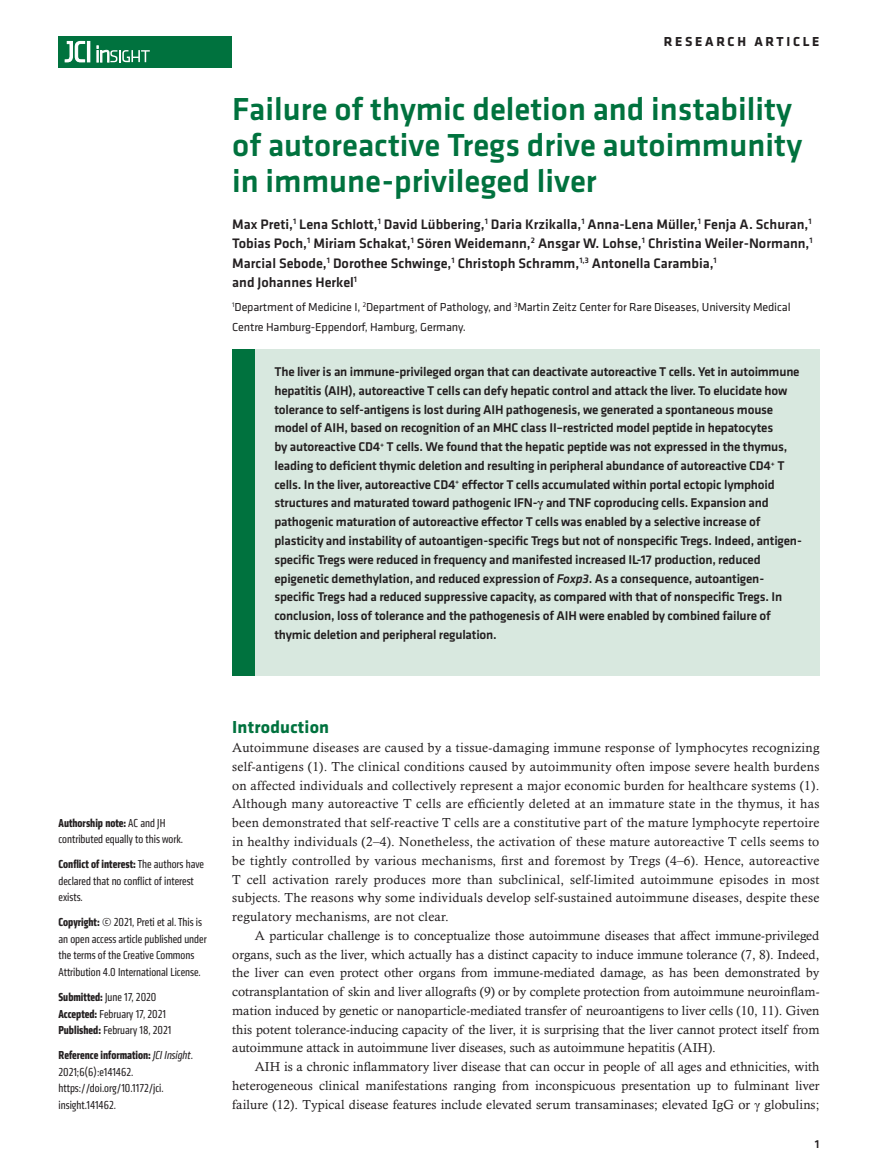
<style>
.page{position:relative;width:878px;height:1175px;background:#fff}
.page>*{position:absolute;margin:0;border:0;box-sizing:border-box;transform-origin:0 0}
.t1{font:500 33px/36px "Klavika Basic";color:#00723e}
.t2{font:700 18px "Klavika";letter-spacing:.01em;color:#00723e}
.t3{font:500 14.25px/19.5px "Klavika Basic";color:#231f20}
.t4{font:700 13.5px "Klavika Basic";letter-spacing:.2em;color:#231f20}
.t5{font:13.2px/18.8px "Calisto MT Std";letter-spacing:.005em;color:#231f20;text-align:justify}
.t6{font:500 13.2px/18.8px "Klavika Basic";letter-spacing:-.015em;color:#231f20}
.t7{font:condensed 12px/16.5px "Klavika";color:#231f20}
.t8{font:12px/19.5px "Klavika";letter-spacing:-.01em;color:#231f20}
.t9{font:500 12px "Klavika Basic";color:#231f20}
.s1{font-family:"Times New Roman";font-weight:700}
.s2{font-style:italic}
.s3{font-weight:700}
.s4{font-family:"Times New Roman"}
</style>
<div class="page">
<div style="left:59px;top:36px;width:173px;height:31px;background:#00723e"></div>
<hr style="left:87px;top:41px;width:3px;height:21px;background:#fff">
<svg style="left:64px;top:41px;width:21px;height:22px"></svg>
<svg style="left:97px;top:46px;width:53px;height:16px"></svg>
<div style="left:232px;top:349px;width:587px;height:327px;background:#d8e8df"></div>
<div style="left:232px;top:349px;width:22px;height:327px;background:#00723e"></div>
<p class="t4" style="left:663px;top:32px;width:157px">RESEARCH ARTICLE</p>
<h1 class="t1" style="left:232px;top:91px;width:571px">Failure of thymic deletion and instability of autoreactive Tregs drive autoimmunity in immune-privileged liver</h1>
<p class="t3" style="left:232px;top:214px;width:582px">Max Preti,<sup>1</sup> Lena Schlott,<sup>1</sup> David Lübbering,<sup>1</sup> Daria Krzikalla,<sup>1</sup> Anna-Lena Müller,<sup>1</sup> Fenja A. Schuran,<sup>1<br></sup>Tobias Poch,<sup>1</sup> Miriam Schakat,<sup>1</sup> Sören Weidemann,<sup>2</sup> Ansgar W. Lohse,<sup>1</sup> Christina Weiler-Normann,<sup>1<br></sup>Marcial Sebode,<sup>1</sup> Dorothee Schwinge,<sup>1</sup> Christoph Schramm,<sup>1,3</sup> Antonella Carambia,<sup>1<br></sup>and Johannes Herkel<sup>1</sup></p>
<p class="t8" style="left:232px;top:297px;width:560px"><sup>1</sup>Department of Medicine I, <sup>2</sup>Department of Pathology, and <sup>3</sup>Martin Zeitz Center for Rare Diseases, University Medical<br>Centre Hamburg-Eppendorf, Hamburg, Germany.</p>
<p class="t6" style="left:274px;top:362px;width:529px">The liver is an immune-privileged organ that can deactivate autoreactive T cells. Yet in autoimmune hepatitis (AIH), autoreactive T cells can defy hepatic control and attack the liver. To elucidate how tolerance to self-antigens is lost during AIH pathogenesis, we generated a spontaneous mouse model of AIH, based on recognition of an MHC class II–restricted model peptide in hepatocytes<br>by autoreactive CD4<sup>+</sup> T cells. We found that the hepatic peptide was not expressed in the thymus, leading to deficient thymic deletion and resulting in peripheral abundance of autoreactive CD4<sup>+</sup> T cells. In the liver, autoreactive CD4<sup>+</sup> effector T cells accumulated within portal ectopic lymphoid structures and maturated toward pathogenic IFN-<span class="s1">γ</span> and TNF coproducing cells. Expansion and pathogenic maturation of autoreactive effector T cells was enabled by a selective increase of plasticity and instability of autoantigen-specific Tregs but not of nonspecific Tregs. Indeed, antigen&shy;specific Tregs were reduced in frequency and manifested increased IL-17 production, reduced epigenetic demethylation, and reduced expression of <span class="s2">Foxp3</span>. As a consequence, autoantigen&shy;specific Tregs had a reduced suppressive capacity, as compared with that of nonspecific Tregs. In conclusion, loss of tolerance and the pathogenesis of AIH were enabled by combined failure of thymic deletion and peripheral regulation.</p>
<p class="t7" style="left:59px;top:814px;width:126px"><span class="s3">Authorship note:</span> AC and JH contributed equally to this work.</p>
<p class="t7" style="left:59px;top:856px;width:147px"><span class="s3">Conflict of interest:</span> The authors have declared that no conflict of interest exists.</p>
<p class="t7" style="left:59px;top:914px;width:150px"><span class="s3">Copyright:</span> © 2021, Preti et al. This is an open access article published under the terms of the Creative Commons Attribution 4.0 International License.</p>
<p class="t7" style="left:59px;top:988px;width:114px"><span class="s3">Submitted:</span> June 17, 2020<br><span class="s3">Accepted:</span> February 17, 2021<br><span class="s3">Published:</span> February 18, 2021</p>
<p class="t7" style="left:59px;top:1046px;width:136px"><span class="s3">Reference information:</span> <span class="s2">JCI Insight</span>.<br>2021;6(6):e141462. https://doi.org/10.1172/jci. insight.141462.</p>
<h2 class="t2" style="left:232px;top:714px;width:98px">Introduction</h2>
<p class="t5" style="left:232px;top:738px;width:588px">Autoimmune diseases are caused by a tissue-damaging immune response of lymphocytes recognizing self-antigens (1). The clinical conditions caused by autoimmunity often impose severe health burdens on affected individuals and collectively represent a major economic burden for healthcare systems (1).<br>Although many autoreactive T cells are efficiently deleted at an immature state in the thymus, it has been demonstrated that self-reactive T cells are a constitutive part of the mature lymphocyte repertoire in healthy individuals (2–4). Nonetheless, the activation of these mature autoreactive T cells seems to be tightly controlled by various mechanisms, first and foremost by Tregs (4–6). Hence, autoreactive T cell activation rarely produces more than subclinical, self-limited autoimmune episodes in most subjects. The reasons why some individuals develop self-sustained autoimmune diseases, despite these regulatory mechanisms, are not clear.</p>
<p class="t5" style="left:232px;top:926px;width:588px;text-indent:22px">A particular challenge is to conceptualize those autoimmune diseases that affect immune-privileged organs, such as the liver, which actually has a distinct capacity to induce immune tolerance (7, 8). Indeed, the liver can even protect other organs from immune-mediated damage, as has been demonstrated by cotransplantation of skin and liver allografts (9) or by complete protection from autoimmune neuroinflam&shy;mation induced by genetic or nanoparticle-mediated transfer of neuroantigens to liver cells (10, 11). Given this potent tolerance-inducing capacity of the liver, it is surprising that the liver cannot protect itself from autoimmune attack in autoimmune liver diseases, such as autoimmune hepatitis (AIH).</p>
<p class="t5" style="left:232px;top:1057px;width:588px;text-indent:22px">AIH is a chronic inflammatory liver disease that can occur in people of all ages and ethnicities, with heterogeneous clinical manifestations ranging from inconspicuous presentation up to fulminant liver failure (12). Typical disease features include elevated serum transaminases; elevated IgG or <span class="s4">γ</span> globulins;</p>
<p class="t9" style="left:814px;top:1135px;width:6px">1</p>
</div>
